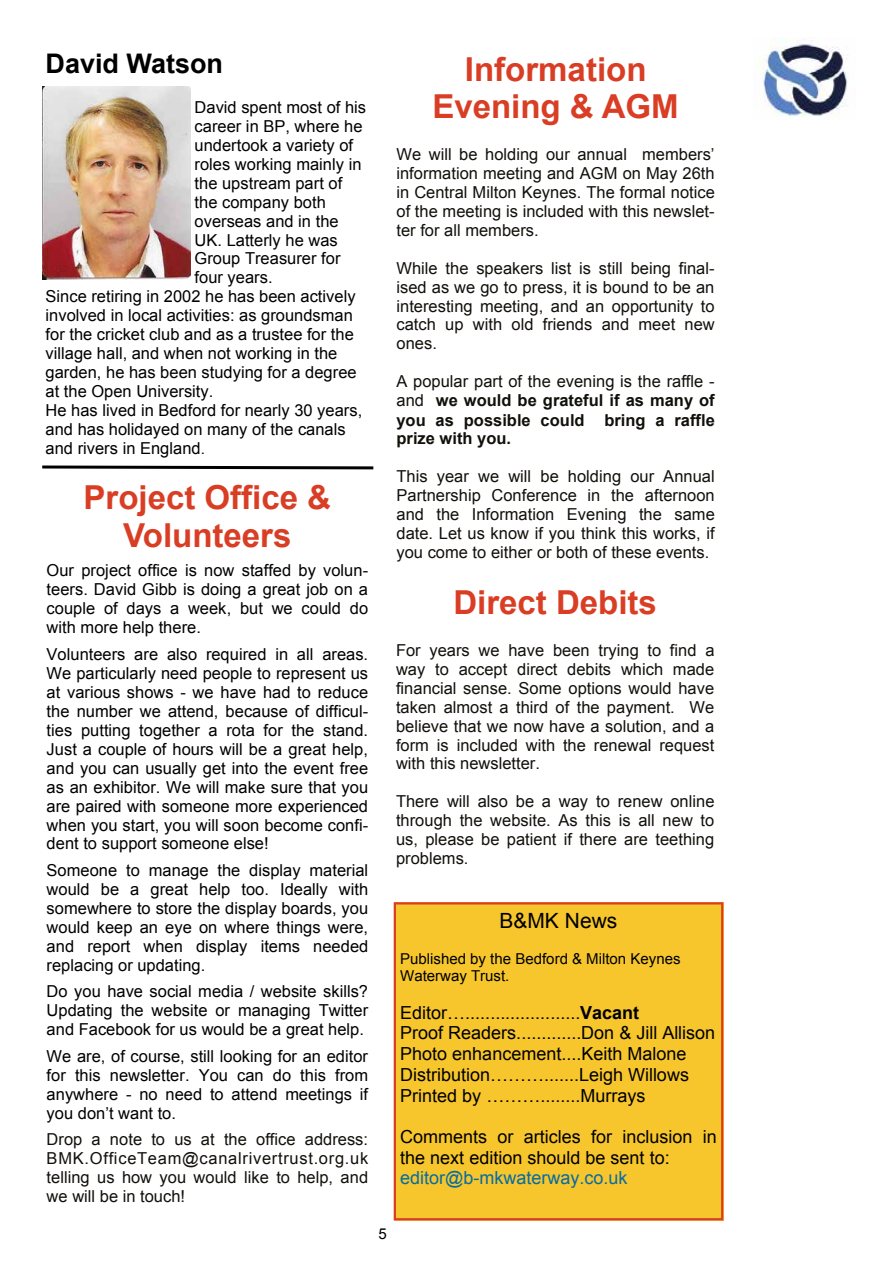
<style>
.page{position:relative;width:893px;height:1263px;background:#fff}
.page>*{position:absolute;margin:0;border:0;box-sizing:border-box;transform-origin:0 0}
.t1{font:700 33px/38px "Arial";color:#d93e25;text-align:center}
.t2{font:700 27px "Arial";color:#000}
.t3{font:21px "Arial";color:#000}
.t4{font:18px/20.7px "Arial";color:#000}
.t5{font:18px "Arial";color:#076ba2}
.t6{font:16.5px/18.9px "Arial";color:#000;text-align:justify}
.t7{font:16.5px/18.9px "Arial";color:#12100b;text-align:justify}
.t8{font:700 16.5px/19px "Arial";color:#12100b;text-align:justify}
.t9{font:15px/17.2px "Arial";color:#000}
.s1{font-size:15px}
.s2{font-weight:400}
.s3{font-weight:700}
</style>
<div class="page">
<img style="left:758px;top:37px;width:90px;height:81px">
<img style="left:43px;top:86px;width:147px;height:194px">
<div style="left:393px;top:902px;width:330px;height:318px;background:#f7c62c"></div>
<svg style="left:42px;top:465px;width:332px;height:5px"></svg>
<h2 class="t2" style="left:46px;top:45px;width:179px">David Watson</h2>
<p class="t6" style="left:194px;top:98px;width:173px">David spent most of his</p>
<p class="t6" style="left:194px;top:117px;width:169px">career in BP, where he</p>
<p class="t6" style="left:194px;top:136px;width:160px">undertook a variety of</p>
<p class="t6" style="left:194px;top:155px;width:168px">roles working mainly in</p>
<p class="t6" style="left:194px;top:174px;width:149px">the upstream part of</p>
<p class="t6" style="left:194px;top:193px;width:133px">the company both</p>
<p class="t6" style="left:194px;top:212px;width:146px">overseas and in the</p>
<p class="t6" style="left:194px;top:230px;width:145px">UK. Latterly he was</p>
<p class="t6" style="left:194px;top:249px;width:147px">Group Treasurer for</p>
<p class="t6" style="left:194px;top:268px;width:79px">four years.</p>
<p class="t6" style="left:46px;top:287px;width:311px">Since retiring in 2002 he has been actively</p>
<p class="t6" style="left:46px;top:306px;width:309px">involved in local activities: as groundsman</p>
<p class="t6" style="left:46px;top:325px;width:310px">for the cricket club and as a trustee for the</p>
<p class="t6" style="left:46px;top:344px;width:293px">village hall, and when not working in the</p>
<p class="t6" style="left:46px;top:363px;width:312px">garden, he has been studying for a degree</p>
<p class="t6" style="left:46px;top:382px;width:169px">at the Open University.</p>
<p class="t6" style="left:46px;top:401px;width:318px">He has lived in Bedford for nearly 30 years,</p>
<p class="t6" style="left:46px;top:420px;width:302px">and has holidayed on many of the canals</p>
<p class="t6" style="left:46px;top:439px;width:161px">and rivers in England<span class="s1">.</span></p>
<h1 class="t1" style="left:84px;top:479px;width:249px">Project Office &amp;<br>Volunteers</h1>
<p class="t6" style="left:47px;top:561px;width:323px">Our project office is now staffed by volun&shy;teers. David Gibb is doing a great job on a couple of days a week, but we could do with more help there.</p>
<p class="t6" style="left:47px;top:645px;width:323px">Volunteers are also required in all areas.<br>We particularly need people to represent us at various shows - we have had to reduce the number we attend, because of difficul&shy;ties putting together a rota for the stand.<br>Just a couple of hours will be a great help, and you can usually get into the event free as an exhibitor. We will make sure that you are paired with someone more experienced when you start, you will soon become confi&shy;dent to support someone else!</p>
<p class="t6" style="left:47px;top:861px;width:323px">Someone to manage the display material would be a great help too. Ideally with somewhere to store the display boards, you would keep an eye on where things were, and report when display items needed replacing or updating.</p>
<p class="t6" style="left:47px;top:982px;width:323px">Do you have social media / website skills?<br>Updating the website or managing Twitter and Facebook for us would be a great help.</p>
<p class="t6" style="left:47px;top:1047px;width:323px">We are, of course, still looking for an editor for this newsletter. You can do this from anywhere - no need to attend meetings if you don’t want to.</p>
<p class="t7" style="left:47px;top:1130px;width:323px">Drop a note to us at the office address:<br>BMK.OfficeTeam@canalrivertrust.org.uk telling us how you would like to help, and we will be in touch!</p>
<h1 class="t1" style="left:432px;top:51px;width:248px">Information<br>Evening &amp; AGM</h1>
<p class="t7" style="left:396px;top:145px;width:320px">We will be holding our annual members’ information meeting and AGM on May 26th in Central Milton Keynes. The formal notice of the meeting is included with this newslet&shy;ter for all members.</p>
<p class="t7" style="left:396px;top:259px;width:320px">While the speakers list is still being final&shy;ised as we go to press, it is bound to be an interesting meeting, and an opportunity to catch up with old friends and meet new ones.</p>
<p class="t8" style="left:396px;top:373px;width:320px"><span class="s2">A popular part of the evening is the raffle - and</span> we would be grateful if as many of you as possible could bring a raffle prize with you.</p>
<p class="t7" style="left:396px;top:467px;width:320px">This year we will be holding our Annual Partnership Conference in the afternoon and the Information Evening the same date. Let us know if you think this works, if you come to either or both of these events.</p>
<h1 class="t1" style="left:453px;top:585px;width:205px">Direct Debits</h1>
<p class="t7" style="left:396px;top:641px;width:320px">For years we have been trying to find a way to accept direct debits which made financial sense. Some options would have taken almost a third of the payment. We believe that we now have a solution, and a form is included with the renewal request with this newsletter.</p>
<p class="t7" style="left:396px;top:792px;width:320px">There will also be a way to renew online through the website. As this is all new to us, please be patient if there are teething problems.</p>
<p class="t3" style="left:499px;top:907px;width:119px">B&amp;MK News</p>
<p class="t9" style="left:400px;top:950px;width:282px">Published by the Bedford &amp; Milton Keynes<br>Waterway Trust.</p>
<p class="t4" style="left:400px;top:1002px;width:316px">Editor….......................<span class="s3">Vacant<br></span>Proof Readers.............Don &amp; Jill Allison Photo enhancement....Keith Malone Distribution……….......Leigh Willows Printed by ………........Murrays</p>
<p class="t4" style="left:400px;top:1126px;width:318px">Comments or articles for inclusion in the next edition should be sent to:</p>
<p class="t5" style="left:400px;top:1166px;width:229px">editor@b-mkwaterway.co.uk</p>
<p class="t9" style="left:378px;top:1225px;width:10px">5</p>
</div>
